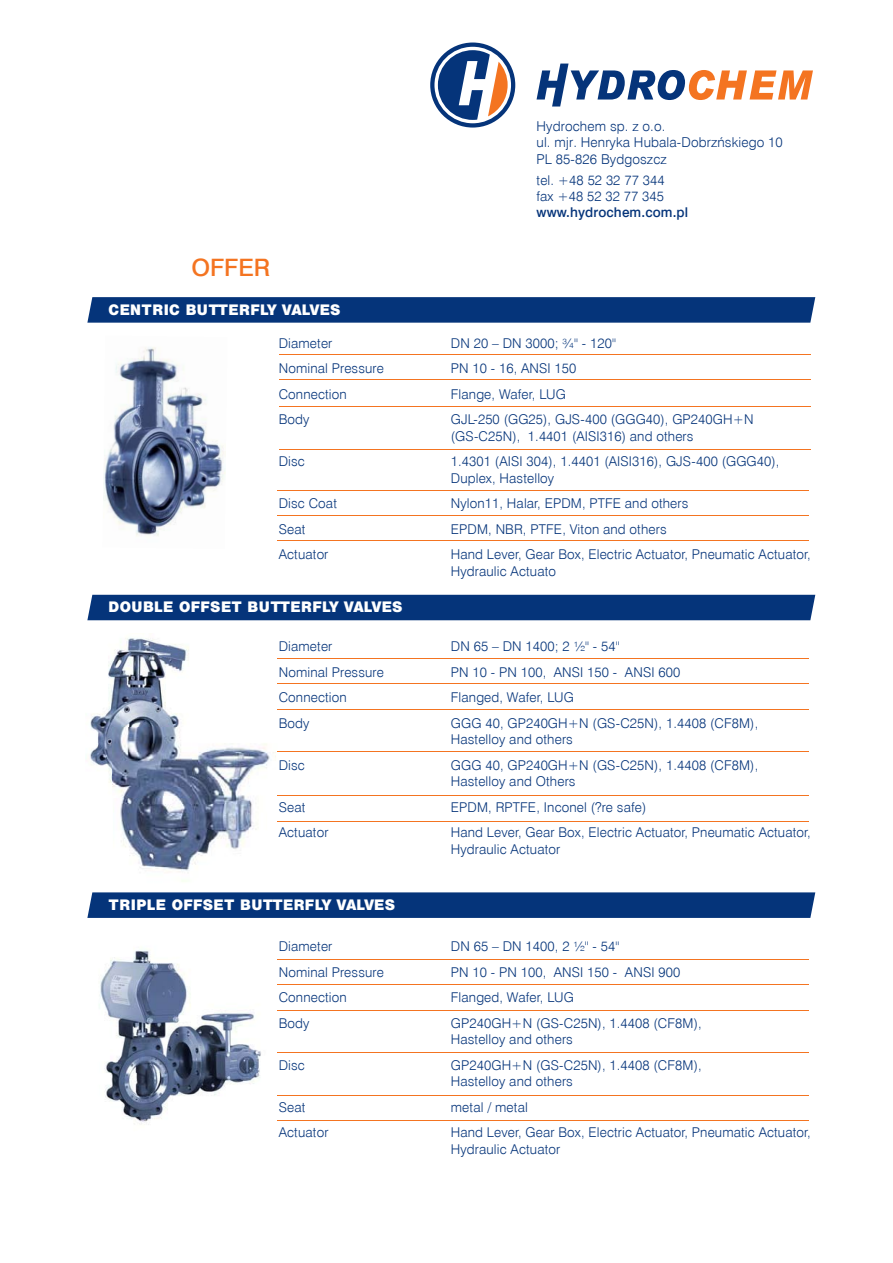
<style>
.page{position:relative;width:893px;height:1263px;background:#fff}
.page>*{position:absolute;margin:0;border:0;box-sizing:border-box;transform-origin:0 0}
.t1{font:24px "Swis 721 Md EU";color:#f47421}
.t2{font:13.65px/16.4px "Swis 721 Lt EU";letter-spacing:.01em;color:#05347a}
.t3{font:13.5px/16.5px "Swis 721 Lt EU";letter-spacing:.01em;color:#05347a}
.t4{font:13.5px "Swis 721 Blk 2 EU";letter-spacing:.03em;color:#fff}
.t5{font:13.5px "Swis 721 Md EU";letter-spacing:.01em;color:#05347a}
</style>
<div class="page">
<img style="left:103px;top:347px;width:123px;height:189px">
<img style="left:99px;top:950px;width:162px;height:174px">
<img style="left:90px;top:638px;width:99px;height:149px">
<img style="left:120px;top:743px;width:156px;height:139px">
<img style="left:113px;top:727px;width:78px;height:70px">
<hr style="left:279px;top:355px;width:531px;height:1px;background:#f47421">
<hr style="left:279px;top:380px;width:531px;height:1px;background:#f47421">
<hr style="left:279px;top:406px;width:531px;height:1px;background:#f47421">
<hr style="left:279px;top:449px;width:531px;height:1px;background:#f47421">
<hr style="left:277px;top:490px;width:532px;height:1px;background:#f47421">
<hr style="left:277px;top:515px;width:532px;height:1px;background:#f47421">
<hr style="left:277px;top:540px;width:532px;height:1px;background:#f47421">
<hr style="left:277px;top:658px;width:532px;height:1px;background:#f47421">
<hr style="left:277px;top:684px;width:532px;height:1px;background:#f47421">
<hr style="left:277px;top:709px;width:532px;height:1px;background:#f47421">
<hr style="left:277px;top:751px;width:532px;height:1px;background:#f47421">
<hr style="left:277px;top:795px;width:532px;height:1px;background:#f47421">
<hr style="left:277px;top:821px;width:532px;height:1px;background:#f47421">
<hr style="left:277px;top:959px;width:532px;height:1px;background:#f47421">
<hr style="left:277px;top:985px;width:532px;height:1px;background:#f47421">
<hr style="left:277px;top:1010px;width:532px;height:1px;background:#f47421">
<hr style="left:277px;top:1052px;width:532px;height:1px;background:#f47421">
<hr style="left:277px;top:1095px;width:532px;height:1px;background:#f47421">
<hr style="left:277px;top:1120px;width:532px;height:1px;background:#f47421">
<svg style="left:87px;top:892px;width:728px;height:26px;background:#0b397d"></svg>
<svg style="left:87px;top:297px;width:728px;height:26px;background:#0b397d"></svg>
<div style="left:87px;top:595px;width:728px;height:25px;background:#05347a"></div>
<svg style="left:430px;top:43px;width:85px;height:85px"></svg>
<svg style="left:536px;top:64px;width:277px;height:43px"></svg>
<h1 class="t1" style="left:191px;top:253px;width:80px">OFFER</h1>
<p class="t4" style="left:109px;top:301px;width:233px">CENTRIC BUTTERFLY VALVES</p>
<p class="t2" style="left:536px;top:118px;width:248px">Hydrochem sp. z o.o.<br>ul. mjr. Henryka Hubala-Dobrzńskiego 10<br>PL 85-826 Bydgoszcz</p>
<p class="t3" style="left:536px;top:172px;width:129px">tel. +48 52 32 77 344 fax +48 52 32 77 345</p>
<p class="t5" style="left:536px;top:204px;width:153px">www.hydrochem.com.pl</p>
<p class="t3" style="left:279px;top:335px;width:55px">Diameter</p>
<p class="t3" style="left:451px;top:335px;width:167px">DN 20 – DN 3000; ¾'' - 120''</p>
<p class="t3" style="left:279px;top:360px;width:107px">Nominal Pressure</p>
<p class="t3" style="left:451px;top:360px;width:127px">PN 10 - 16, ANSI 150</p>
<p class="t3" style="left:279px;top:386px;width:69px">Connection</p>
<p class="t3" style="left:451px;top:386px;width:117px">Flange, Wafer, LUG</p>
<p class="t3" style="left:279px;top:411px;width:32px">Body</p>
<p class="t3" style="left:451px;top:411px;width:304px">GJL-250 (GG25), GJS-400 (GGG40), GP240GH+N (GS-C25N), 1.4401 (AISI316) and others</p>
<p class="t3" style="left:279px;top:453px;width:28px">Disc</p>
<p class="t3" style="left:451px;top:453px;width:330px">1.4301 (AISI 304), 1.4401 (AISI316), GJS-400 (GGG40),<br>Duplex, Hastelloy</p>
<p class="t3" style="left:279px;top:495px;width:60px">Disc Coat</p>
<p class="t3" style="left:451px;top:495px;width:239px">Nylon11, Halar, EPDM, PTFE and others</p>
<p class="t3" style="left:279px;top:521px;width:28px">Seat</p>
<p class="t3" style="left:451px;top:521px;width:217px">EPDM, NBR, PTFE, Viton and others</p>
<p class="t3" style="left:279px;top:546px;width:51px">Actuator</p>
<p class="t3" style="left:451px;top:546px;width:361px">Hand Lever, Gear Box, Electric Actuator, Pneumatic Actuator,<br>Hydraulic Actuato</p>
<p class="t4" style="left:109px;top:598px;width:295px">DOUBLE OFFSET BUTTERFLY VALVES</p>
<p class="t3" style="left:279px;top:638px;width:55px">Diameter</p>
<p class="t3" style="left:451px;top:638px;width:170px">DN 65 – DN 1400; 2 ½'' - 54''</p>
<p class="t3" style="left:279px;top:664px;width:107px">Nominal Pressure</p>
<p class="t3" style="left:451px;top:664px;width:231px">PN 10 - PN 100, ANSI 150 - ANSI 600</p>
<p class="t3" style="left:279px;top:689px;width:69px">Connection</p>
<p class="t3" style="left:451px;top:689px;width:125px">Flanged, Wafer, LUG</p>
<p class="t3" style="left:279px;top:715px;width:32px">Body</p>
<p class="t3" style="left:451px;top:715px;width:309px">GGG 40, GP240GH+N (GS-C25N), 1.4408 (CF8M),<br>Hastelloy and others</p>
<p class="t3" style="left:279px;top:757px;width:28px">Disc</p>
<p class="t3" style="left:451px;top:757px;width:309px">GGG 40, GP240GH+N (GS-C25N), 1.4408 (CF8M),<br>Hastelloy and Others</p>
<p class="t3" style="left:279px;top:799px;width:28px">Seat</p>
<p class="t3" style="left:451px;top:799px;width:197px">EPDM, RPTFE, Inconel (?re safe)</p>
<p class="t3" style="left:279px;top:824px;width:51px">Actuator</p>
<p class="t3" style="left:451px;top:824px;width:362px">Hand Lever, Gear Box, Electric Actuator, Pneumatic Actuator,<br>Hydraulic Actuator</p>
<p class="t4" style="left:109px;top:896px;width:288px">TRIPLE OFFSET BUTTERFLY VALVES</p>
<p class="t3" style="left:279px;top:939px;width:55px">Diameter</p>
<p class="t3" style="left:451px;top:939px;width:170px">DN 65 – DN 1400, 2 ½'' - 54''</p>
<p class="t3" style="left:279px;top:964px;width:107px">Nominal Pressure</p>
<p class="t3" style="left:451px;top:964px;width:231px">PN 10 - PN 100, ANSI 150 - ANSI 900</p>
<p class="t3" style="left:279px;top:990px;width:70px">Connection</p>
<p class="t3" style="left:451px;top:990px;width:125px">Flanged, Wafer, LUG</p>
<p class="t3" style="left:279px;top:1015px;width:32px">Body</p>
<p class="t3" style="left:451px;top:1015px;width:252px">GP240GH+N (GS-C25N), 1.4408 (CF8M),<br>Hastelloy and others</p>
<p class="t3" style="left:279px;top:1057px;width:28px">Disc</p>
<p class="t3" style="left:451px;top:1057px;width:252px">GP240GH+N (GS-C25N), 1.4408 (CF8M),<br>Hastelloy and others</p>
<p class="t3" style="left:279px;top:1099px;width:28px">Seat</p>
<p class="t3" style="left:451px;top:1099px;width:78px">metal / metal</p>
<p class="t3" style="left:279px;top:1125px;width:51px">Actuator</p>
<p class="t3" style="left:451px;top:1125px;width:362px">Hand Lever, Gear Box, Electric Actuator, Pneumatic Actuator,<br>Hydraulic Actuator</p>
</div>
